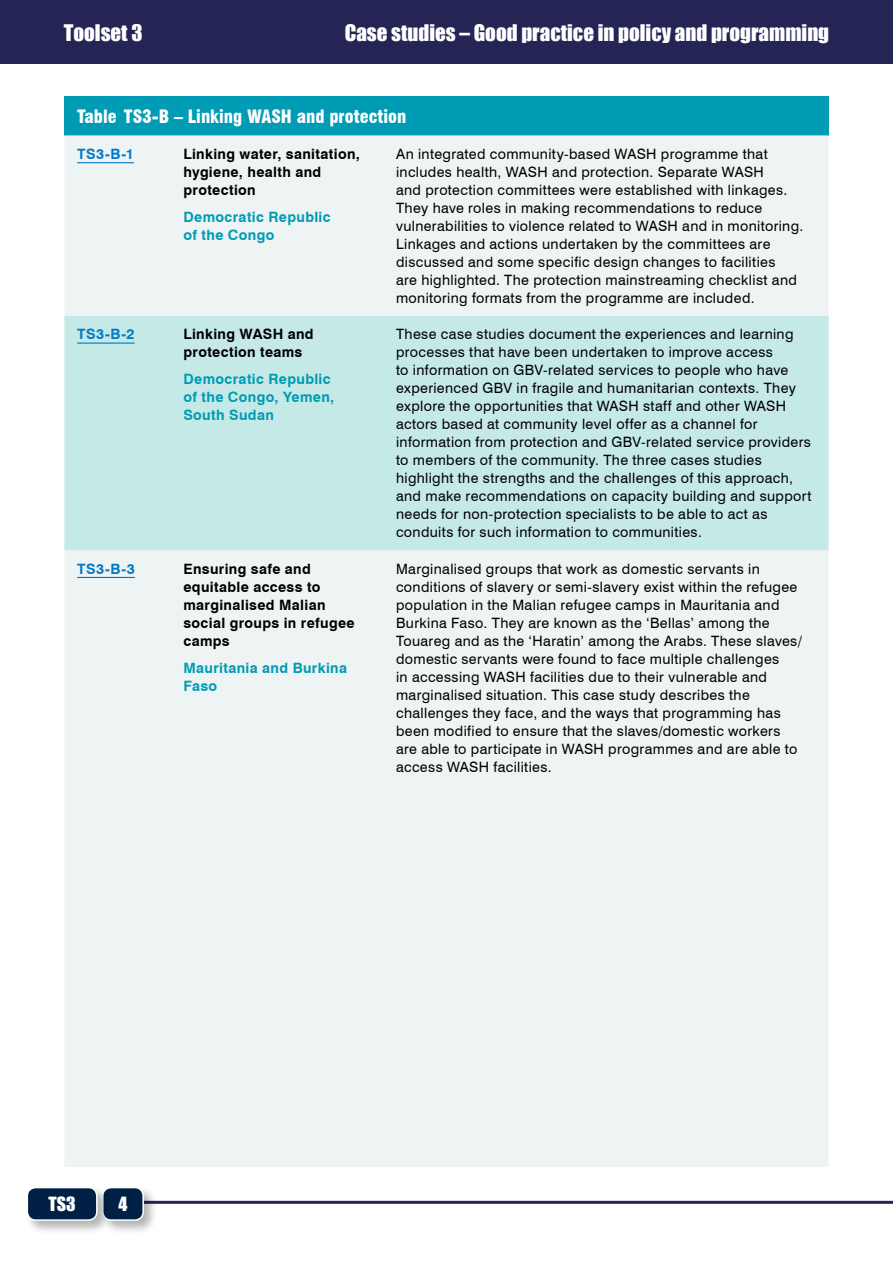
<style>
.page{position:relative;width:893px;height:1263px;background:#fff}
.page>*{position:absolute;margin:0;border:0;box-sizing:border-box;transform-origin:0 0}
.t1{font:21px "Impact";color:#fff}
.t2{font:900 condensed 18px "Swiss 721 BT";color:#fff}
.t3{font:18px "Impact";color:#fff}
.t4{font:14.25px/18px "Swiss 721 BT";letter-spacing:.025em;color:#000}
.t5{font:700 14.25px/18px "Swiss 721 BT";letter-spacing:.025em;color:#000}
.t6{font:700 14.25px/18px "Swiss 721 BT";letter-spacing:.025em;color:#009bb4}
.t7{font:700 14.25px "Swiss 721 BT";letter-spacing:.035em;color:#0079c7}
</style>
<div class="page">
<div style="left:0;top:0;width:893px;height:64px;background:#242555"></div>
<hr style="left:136px;top:1201px;width:757px;height:3px;background:#242555">
<div style="left:100px;top:1185px;width:58px;height:50px;background:#000;opacity:.3"></div>
<div style="left:103px;top:1187px;width:40px;height:33px;background:#002045;border-radius:9px"></div>
<div style="left:102px;top:1187px;width:42px;height:34px;border:2px solid #fff;border-radius:9px"></div>
<div style="left:24px;top:1185px;width:88px;height:50px;background:#000;opacity:.3"></div>
<div style="left:27px;top:1187px;width:70px;height:33px;background:#002045;border-radius:9px"></div>
<div style="left:27px;top:1187px;width:71px;height:34px;border:2px solid #fff;border-radius:9px"></div>
<div style="left:64px;top:96px;width:765px;height:39px;background:#009bb4"></div>
<div style="left:64px;top:135px;width:765px;height:1032px;background:#eef3f3"></div>
<div style="left:64px;top:316px;width:765px;height:234px;background:#c5e9e7"></div>
<hr style="left:77px;top:162px;width:57px;height:1px;background:#0079c7">
<hr style="left:77px;top:342px;width:58px;height:2px;background:#0079c7">
<hr style="left:77px;top:577px;width:58px;height:1px;background:#0079c7">
<h1 class="t1" style="left:64px;top:17px;width:80px">Toolset 3</h1>
<h1 class="t1" style="left:345px;top:17px;width:486px">Case studies – Good practice in policy and programming</h1>
<p class="t2" style="left:77px;top:105px;width:331px">Table TS3-B – Linking WASH and protection</p>
<p class="t7" style="left:77px;top:145px;width:58px">TS3-B-1</p>
<p class="t5" style="left:183px;top:145px;width:178px">Linking water, sanitation, hygiene, health and protection</p>
<p class="t6" style="left:183px;top:208px;width:149px">Democratic Republic of the Congo</p>
<p class="t4" style="left:396px;top:145px;width:409px">An integrated community-based WASH programme that includes health, WASH and protection. Separate WASH<br>and protection committees were established with linkages.<br>They have roles in making recommendations to reduce vulnerabilities to violence related to WASH and in monitoring.<br>Linkages and actions undertaken by the committees are discussed and some specific design changes to facilities<br>are highlighted. The protection mainstreaming checklist and monitoring formats from the programme are included.</p>
<p class="t7" style="left:77px;top:326px;width:59px">TS3-B-2</p>
<p class="t5" style="left:183px;top:325px;width:132px">Linking WASH and protection teams</p>
<p class="t6" style="left:183px;top:370px;width:152px">Democratic Republic of the Congo, Yemen,<br>South Sudan</p>
<p class="t7" style="left:77px;top:560px;width:59px">TS3-B-3</p>
<p class="t5" style="left:183px;top:559px;width:173px">Ensuring safe and equitable access to marginalised Malian social groups in refugee camps</p>
<p class="t6" style="left:183px;top:658px;width:165px">Mauritania and Burkina<br>Faso</p>
<p class="t4" style="left:396px;top:325px;width:417px">These case studies document the experiences and learning processes that have been undertaken to improve access<br>to information on GBV-related services to people who have experienced GBV in fragile and humanitarian contexts. They explore the opportunities that WASH staff and other WASH actors based at community level offer as a channel for information from protection and GBV-related service providers to members of the community. The three cases studies highlight the strengths and the challenges of this approach, and make recommendations on capacity building and support needs for non-protection specialists to be able to act as conduits for such information to communities.</p>
<p class="t4" style="left:396px;top:559px;width:407px">Marginalised groups that work as domestic servants in conditions of slavery or semi-slavery exist within the refugee population in the Malian refugee camps in Mauritania and Burkina Faso. They are known as the ‘Bellas’ among the Touareg and as the ‘Haratin’ among the Arabs. These slaves/ domestic servants were found to face multiple challenges<br>in accessing WASH facilities due to their vulnerable and marginalised situation. This case study describes the challenges they face, and the ways that programming has been modified to ensure that the slaves/domestic workers are able to participate in WASH programmes and are able to access WASH facilities.</p>
<p class="t3" style="left:49px;top:1190px;width:29px">TS3</p>
<p class="t3" style="left:118px;top:1190px;width:10px">4</p>
</div>
